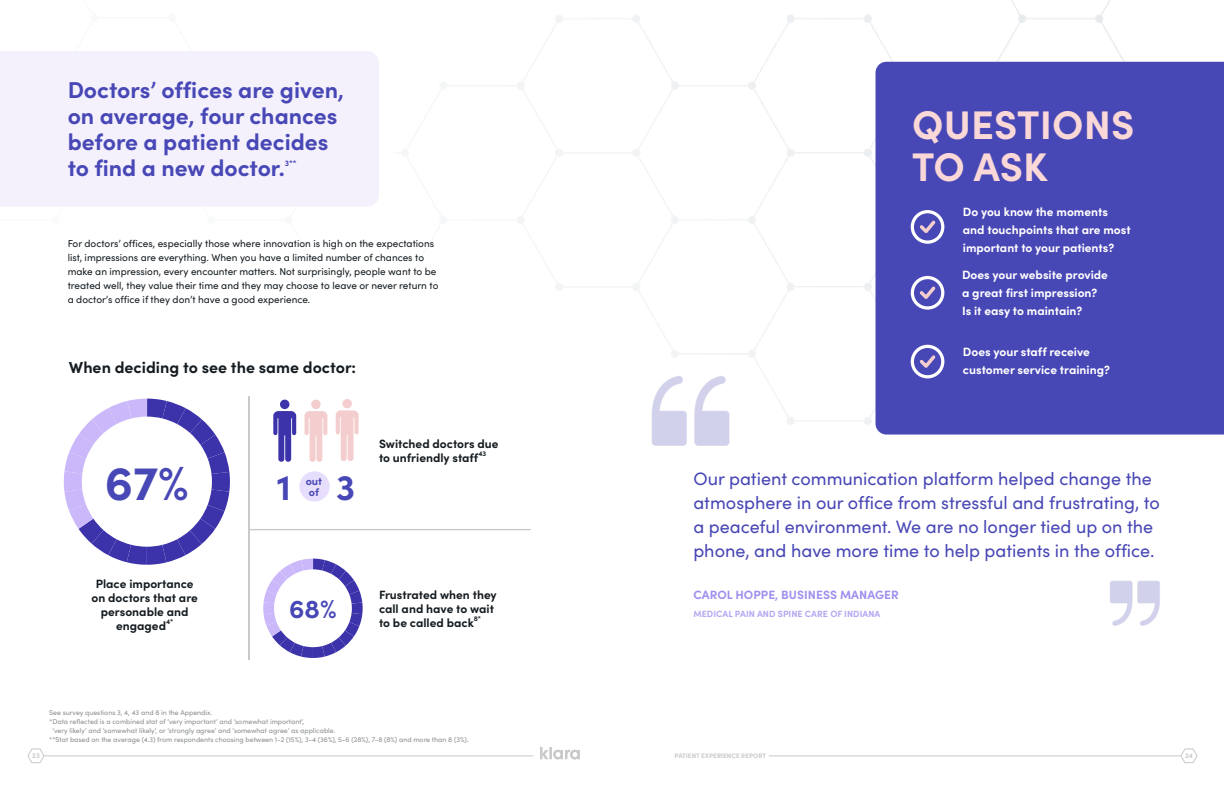
<style>
.page{position:relative;width:1224px;height:792px;background:#fff}
.page>*{position:absolute;margin:0;border:0;box-sizing:border-box;transform-origin:0 0}
.Klara___Stat_Number{font:700 48px "Sofia Pro";color:#4847b6}
.Klara___Q_A_Header{font:700 40px "Sofia Pro";letter-spacing:.005em;color:#fad8d7}
.t1{font:700 36px "Sofia Pro";color:#4847b6}
.Klara___Stat_Number-2{font:700 26px "Sofia Pro";color:#4847b6}
.Klara___Purple_Heade{font:700 23px/26px "Sofia Pro";color:#4847b6}
.Klara___Quote_Copy{font:18px/24px "Sofia Pro";color:#4847b6}
.Klara___Stat_Copy_Ti{font:700 16px "Sofia Pro";color:#151c21}
.Klara___Q_A_Question{font:700 12px "Sofia Pro";color:#fff}
.Klara___Stat_Copy{font:700 12px/14px "Sofia Pro";color:#151c21}
.Klara___Quoted_Perso{font:700 12px "Sofia Pro";letter-spacing:.005em;color:#a08fef}
.t2{font:700 10.8px "Sofia Pro";color:#4847b6}
.t3{font:10px/14px "Sofia Pro";color:#151c21}
.Klara___Quoted_Perso-2{font:700 9px "Sofia Pro";letter-spacing:.005em;color:#b5a7f2}
.Klara___Purple_Heade-2{font:700 8.2px "Sofia Pro";color:#4847b6}
.Klara___Gray_Footnot{font:7px/9px "Sofia Pro";color:#8b8f90}
.Klara___Stat_Copy-2{font:700 7px "Sofia Pro";color:#151c21}
.t4{font:700 7px "Sofia Pro";color:#c9c9c9}
.t5{font:700 6.5px "Sofia Pro";letter-spacing:.005em;color:#c9c9c9}
</style>
<div class="page">
<hr style="left:769px;top:756px;width:412px;height:1px;background:#c9c9c9">
<svg style="left:1180px;top:748px;width:18px;height:15px"></svg>
<hr style="left:44px;top:756px;width:489px;height:1px;background:#c9c9c9">
<svg style="left:27px;top:748px;width:18px;height:15px"></svg>
<svg style="left:540px;top:747px;width:40px;height:12px"></svg>
<img style="left:141px;top:0;width:1083px;height:424px">
<svg style="left:379px;top:51px;width:15px;height:156px"></svg>
<div style="left:0;top:51px;width:379px;height:156px;background:#f4f1fd"></div>
<svg style="left:64px;top:399px;width:166px;height:166px"></svg>
<div style="left:876px;top:62px;width:348px;height:373px;background:#4847b6"></div>
<svg style="left:248px;top:396px;width:283px;height:264px"></svg>
<div style="left:299px;top:471px;width:31px;height:31px;background:#e7ddfc;border-radius:50%"></div>
<img style="left:645px;top:369px;width:91px;height:77px">
<img style="left:1110px;top:580px;width:50px;height:46px">
<svg style="left:911px;top:210px;width:33px;height:34px"></svg>
<svg style="left:911px;top:276px;width:33px;height:34px"></svg>
<svg style="left:911px;top:345px;width:33px;height:33px"></svg>
<p class="Klara___Purple_Heade" style="left:68px;top:77px;width:278px">Doctors’ offices are given, on average, four chances before a patient decides to find a new doctor.</p>
<p class="Klara___Purple_Heade-2" style="left:285px;top:158px;width:13px">3**</p>
<p class="t3" style="left:68px;top:236px;width:372px">For doctors’ offices, especially those where innovation is high on the expectations list, impressions are everything. When you have a limited number of chances to make an impression, every encounter matters. Not surprisingly, people want to be treated well, they value their time and they may choose to leave or never return to a doctor’s office if they don’t have a good experience.</p>
<p class="Klara___Stat_Copy_Ti" style="left:69px;top:357px;width:289px">When deciding to see the same doctor:</p>
<p class="Klara___Stat_Number" style="left:105px;top:452px;width:86px">67%</p>
<p class="t1" style="left:277px;top:464px;width:16px">1</p>
<p class="t1" style="left:336px;top:464px;width:21px">3</p>
<p class="t2" style="left:306px;top:475px;width:18px">out</p>
<p class="t2" style="left:309px;top:485px;width:12px">of</p>
<p class="Klara___Stat_Copy" style="left:379px;top:437px;width:121px">Switched doctors due to unfriendly staff</p>
<p class="Klara___Stat_Copy-2" style="left:478px;top:449px;width:9px">43</p>
<p class="Klara___Stat_Copy" style="left:96px;top:577px;width:99px">Place importance</p>
<p class="Klara___Stat_Copy" style="left:91px;top:591px;width:108px">on doctors that are</p>
<p class="Klara___Stat_Copy" style="left:101px;top:605px;width:89px">personable and</p>
<p class="Klara___Stat_Copy" style="left:116px;top:619px;width:51px">engaged</p>
<p class="Klara___Stat_Copy-2" style="left:166px;top:617px;width:9px">4*</p>
<p class="Klara___Stat_Number-2" style="left:289px;top:592px;width:49px">68%</p>
<p class="Klara___Stat_Copy" style="left:379px;top:587px;width:119px">Frustrated when they call and have to wait to be called back</p>
<p class="Klara___Stat_Copy-2" style="left:474px;top:614px;width:9px">8*</p>
<p class="Klara___Gray_Footnot" style="left:49px;top:708px;width:165px">See survey questions 3, 4, 43 and 8 in the Appendix.</p>
<p class="Klara___Gray_Footnot" style="left:52px;top:717px;width:285px;text-indent:-3px">*Data reflected is a combined stat of ‘very important’ and ‘somewhat important’,<br>‘very likely’ and ‘somewhat likely’, or ‘strongly agree’ and ‘somewhat agree’ as applicable.</p>
<p class="Klara___Gray_Footnot" style="left:49px;top:735px;width:421px">**Stat based on the average (4.3) from respondents choosing between 1-2 (15%), 3-4 (36%), 5-6 (28%), 7-8 (8%) and more than 8 (3%).</p>
<p class="Klara___Q_A_Header" style="left:912px;top:99px;width:224px">QUESTIONS</p>
<p class="Klara___Q_A_Header" style="left:912px;top:141px;width:137px">TO ASK</p>
<p class="Klara___Q_A_Question" style="left:963px;top:204px;width:147px">Do you know the moments</p>
<p class="Klara___Q_A_Question" style="left:963px;top:222px;width:169px">and touchpoints that are most</p>
<p class="Klara___Q_A_Question" style="left:963px;top:240px;width:153px">important to your patients?</p>
<p class="Klara___Q_A_Question" style="left:962px;top:267px;width:147px">Does your website provide</p>
<p class="Klara___Q_A_Question" style="left:962px;top:285px;width:137px">a great first impression?</p>
<p class="Klara___Q_A_Question" style="left:962px;top:303px;width:122px">Is it easy to maintain?</p>
<p class="Klara___Q_A_Question" style="left:963px;top:344px;width:128px">Does your staff receive</p>
<p class="Klara___Q_A_Question" style="left:963px;top:362px;width:148px">customer service training?</p>
<p class="Klara___Quote_Copy" style="left:693px;top:467px;width:468px">Our patient communication platform helped change the atmosphere in our office from stressful and frustrating, to a peaceful environment. We are no longer tied up on the phone, and have more time to help patients in the office.</p>
<p class="Klara___Quoted_Perso" style="left:693px;top:587px;width:207px">CAROL HOPPE, BUSINESS MANAGER</p>
<p class="Klara___Quoted_Perso-2" style="left:693px;top:608px;width:189px">MEDICAL PAIN AND SPINE CARE OF INDIANA</p>
<p class="t4" style="left:32px;top:751px;width:9px">23</p>
<p class="t5" style="left:675px;top:752px;width:93px">PATIENT EXPERIENCE REPORT</p>
<p class="t4" style="left:1185px;top:751px;width:9px">24</p>
</div>
